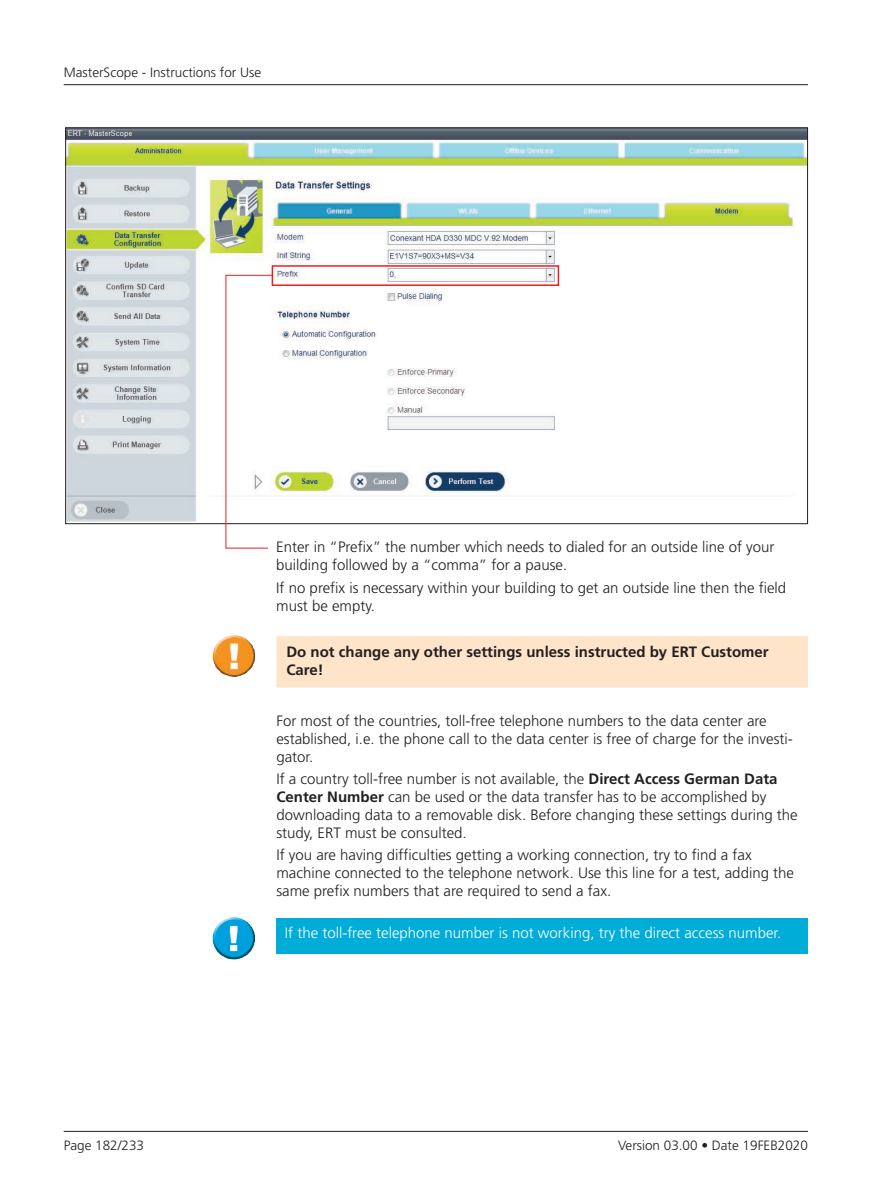
<style>
.page{position:relative;width:893px;height:1188px;background:#fff}
.page>*{position:absolute;margin:0;border:0;box-sizing:border-box;transform-origin:0 0}
.t1{font:300 15px/18px "Frutiger LT Std";color:#231f20}
.t2{font:300 15px "Frutiger LT Std";color:#fff}
.t3{font:700 15px/18px "Frutiger LT Std";color:#231f20}
.t4{font:300 13.5px "Frutiger LT Std";color:#231f20}
.s1{font-weight:700}
</style>
<div class="page">
<hr style="left:64px;top:84px;width:744px;height:1px;background:#231f20">
<hr style="left:64px;top:1131px;width:744px;height:1px;background:#231f20">
<img style="left:213px;top:917px;width:42px;height:43px">
<div style="left:276px;top:918px;width:532px;height:35px;background:#00acd8"></div>
<img style="left:67px;top:130px;width:739px;height:391px">
<div style="left:272px;top:265px;width:287px;height:21px;border:2px solid #ee1d23"></div>
<svg style="left:225px;top:275px;width:48px;height:274px"></svg>
<div style="left:277px;top:637px;width:530px;height:50px;background:#fee5ca"></div>
<div style="left:276px;top:636px;width:532px;height:52px;border:2px solid #fee5ca"></div>
<img style="left:212px;top:635px;width:43px;height:42px">
<p class="t4" style="left:64px;top:65px;width:199px">MasterScope - Instructions for Use</p>
<p class="t4" style="left:64px;top:1137px;width:82px">Page 182/233</p>
<p class="t1" style="left:276px;top:538px;width:500px">Enter in “Prefix” the number which needs to dialed for an outside line of your building followed by a “comma” for a pause.</p>
<p class="t1" style="left:276px;top:579px;width:511px">If no prefix is necessary within your building to get an outside line then the field must be empty.</p>
<p class="t3" style="left:286px;top:643px;width:484px">Do not change any other settings unless instructed by ERT Customer<br>Care!</p>
<p class="t1" style="left:276px;top:712px;width:518px">For most of the countries, toll-free telephone numbers to the data center are established, i.e. the phone call to the data center is free of charge for the investi&shy;gator.</p>
<p class="t1" style="left:276px;top:770px;width:523px">If a country toll-free number is not available, the <span class="s1">Direct Access German Data Center Number</span> can be used or the data transfer has to be accomplished by downloading data to a removable disk. Before changing these settings during the study, ERT must be consulted.</p>
<p class="t1" style="left:276px;top:846px;width:519px">If you are having difficulties getting a working connection, try to find a fax machine connected to the telephone network. Use this line for a test, adding the same prefix numbers that are required to send a fax.</p>
<p class="t2" style="left:285px;top:925px;width:498px">If the toll-free telephone number is not working, try the direct access number.</p>
<p class="t4" style="left:618px;top:1137px;width:191px">Version 03.00 • Date 19FEB2020</p>
</div>
